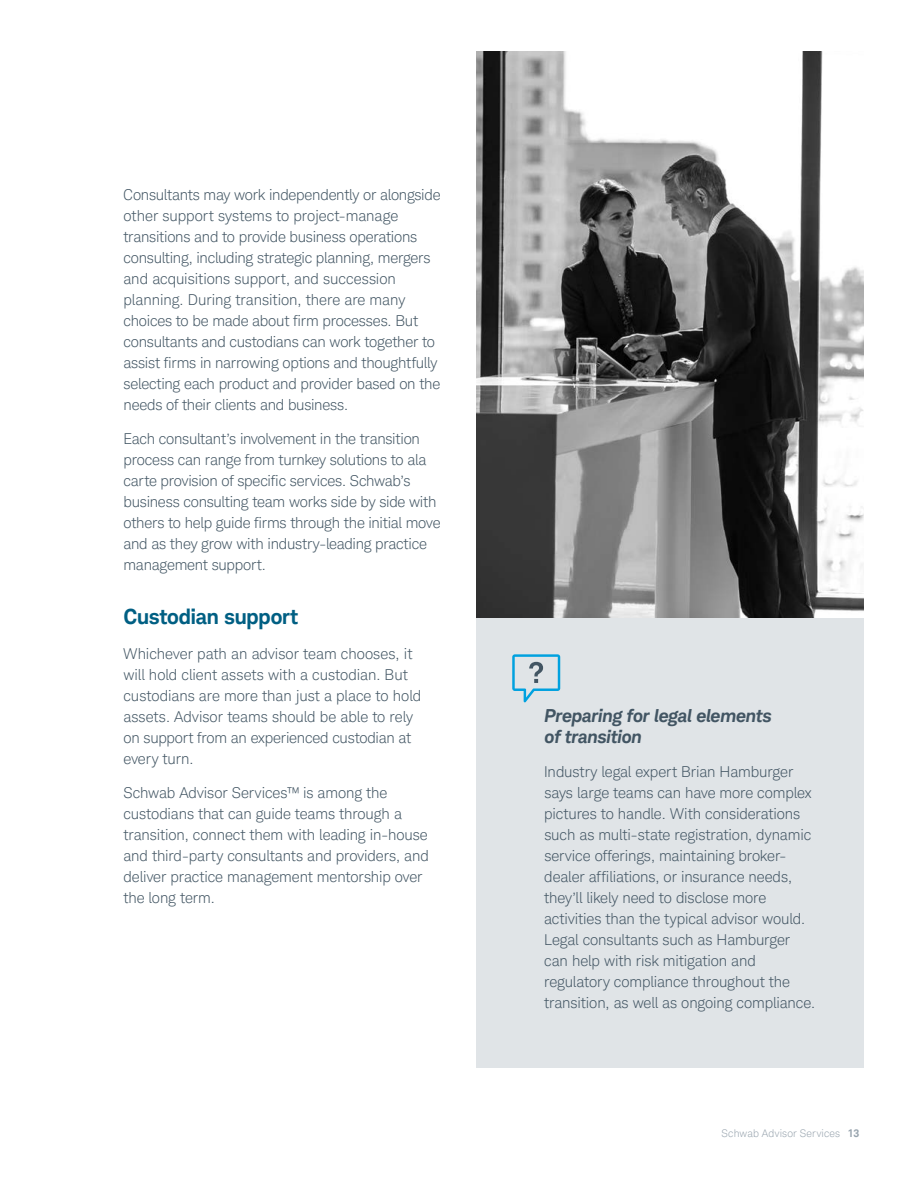
<style>
.page{position:relative;width:918px;height:1188px;background:#fff}
.page>*{position:absolute;margin:0;border:0;box-sizing:border-box;transform-origin:0 0}
.t1{font:700 21px "Charles Modern";letter-spacing:-.005em;color:#005f83}
.t2{font:italic 700 18px/21px "Charles Modern";letter-spacing:-.005em;color:#425563}
.t3{font:300 15px/21px "Charles Modern";letter-spacing:-.005em;color:#425563}
.t4{font:300 10.5px "Charles Modern";letter-spacing:.02em;color:#98a4ae}
.s1{font-weight:700}
</style>
<div class="page">
<img style="left:476px;top:51px;width:388px;height:567px">
<div style="left:476px;top:618px;width:388px;height:450px;background:#e0e4e7"></div>
<svg style="left:512px;top:654px;width:48px;height:48px"></svg>
<p class="t3" style="left:123px;top:184px;width:319px">Consultants may work independently or alongside other support systems to project-manage transitions and to provide business operations consulting, including strategic planning, mergers and acquisitions support, and succession planning. During transition, there are many choices to be made about firm processes. But consultants and custodians can work together to assist firms in narrowing options and thoughtfully selecting each product and provider based on the needs of their clients and business.</p>
<p class="t3" style="left:123px;top:429px;width:319px">Each consultant’s involvement in the transition process can range from turnkey solutions to ala carte provision of specific services. Schwab’s business consulting team works side by side with others to help guide firms through the initial move and as they grow with industry-leading practice management support.</p>
<h1 class="t1" style="left:123px;top:604px;width:176px">Custodian support</h1>
<p class="t3" style="left:123px;top:643px;width:300px">Whichever path an advisor team chooses, it will hold client assets with a custodian. But custodians are more than just a place to hold assets. Advisor teams should be able to rely on support from an experienced custodian at every turn.</p>
<p class="t3" style="left:123px;top:783px;width:307px">Schwab Advisor Services™ is among the custodians that can guide teams through a transition, connect them with leading in-house and third-party consultants and providers, and deliver practice management mentorship over the long term.</p>
<p class="t2" style="left:544px;top:704px;width:229px">Preparing for legal elements of transition</p>
<p class="t3" style="left:544px;top:761px;width:273px">Industry legal expert Brian Hamburger says large teams can have more complex pictures to handle. With considerations such as multi-state registration, dynamic service offerings, maintaining broker&shy;dealer affiliations, or insurance needs, they’ll likely need to disclose more activities than the typical advisor would.<br>Legal consultants such as Hamburger can help with risk mitigation and regulatory compliance throughout the transition, as well as ongoing compliance.</p>
<p class="t4" style="left:722px;top:1127px;width:139px">Schwab Advisor Services <span class="s1">13</span></p>
</div>
